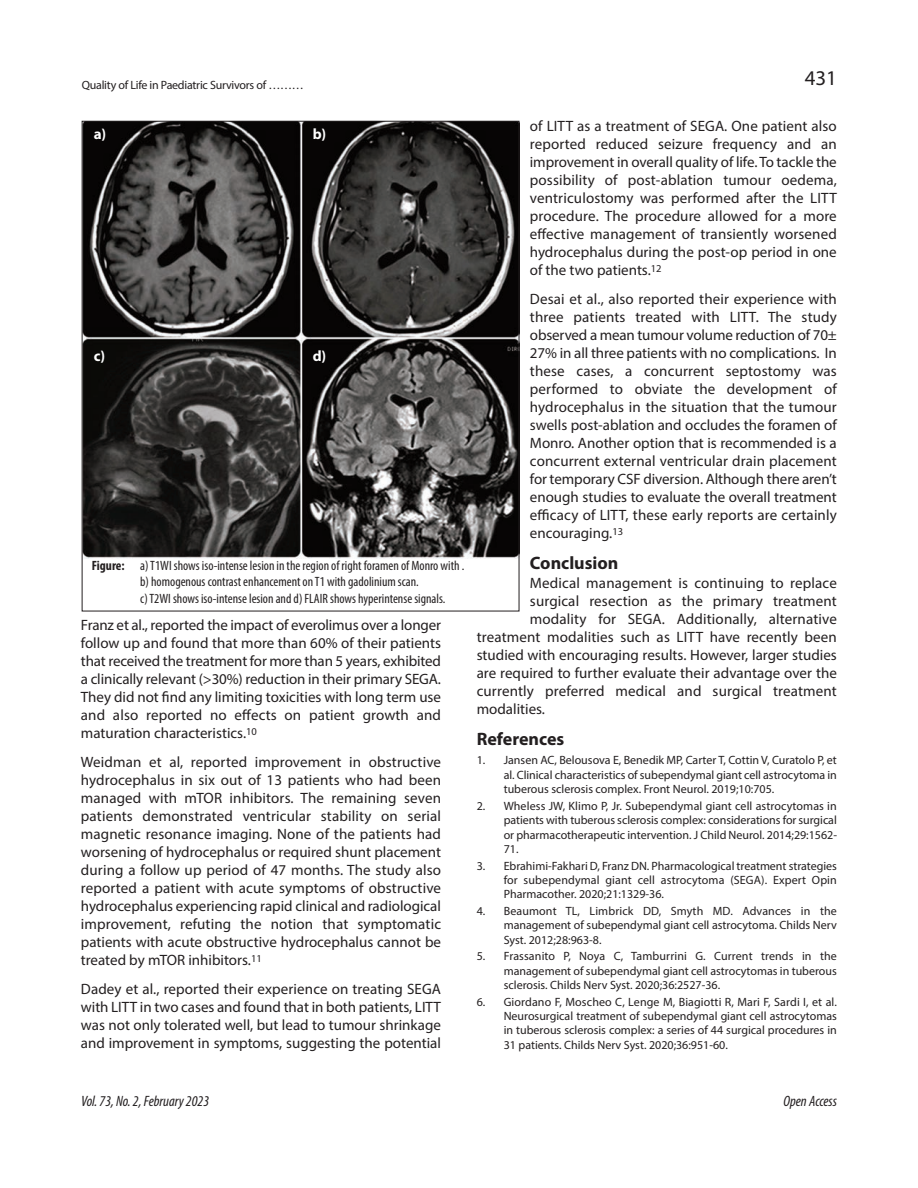
<style>
.page{position:relative;width:918px;height:1188px;background:#fff}
.page>*{position:absolute;margin:0;border:0;box-sizing:border-box;transform-origin:0 0}
.t1{font:21px "Myriad Pro";color:#231f20}
.t2{font:700 18px "Myriad Pro";color:#231f20}
.t3{font:15px/18px "Myriad Pro";color:#231f20;text-align:justify}
.t4{font:italic condensed 15px "Myriad Pro";color:#231f20}
.t5{font:700 15px "Myriad Pro";color:#fff}
.t6{font:condensed 13.5px/16.2px "Myriad Pro";color:#231f20}
.t7{font:12px/14.4px "Myriad Pro";color:#231f20;text-align:justify}
.t8{font:12px "Myriad Pro";letter-spacing:-.02em;color:#231f20}
.s1{font-weight:700}
</style>
<div class="page">
<img style="left:84px;top:123px;width:433px;height:436px">
<p class="t8" style="left:82px;top:81px;width:224px">Quality of Life in Paediatric Survivors of ………</p>
<p class="t5" style="left:94px;top:128px;width:14px">a)</p>
<p class="t5" style="left:313px;top:128px;width:15px">b)</p>
<p class="t5" style="left:94px;top:350px;width:13px">c)</p>
<p class="t5" style="left:313px;top:350px;width:15px">d)</p>
<p class="t6" style="left:140px;top:559px;width:326px;text-indent:-49px"><span class="s1">Figure:</span> a) T1WI shows iso-intense lesion in the region of right foramen of Monro with . b) homogenous contrast enhancement on T1 with gadolinium scan.<br>c) T2WI shows iso-intense lesion and d) FLAIR shows hyperintense signals.</p>
<p class="t3" style="left:81px;top:617px;width:362px">Franz et al., reported the impact of everolimus over a longer follow up and found that more than 60% of their patients that received the treatment for more than 5 years, exhibited a clinically relevant (&gt;30%) reduction in their primary SEGA.<br>They did not find any limiting toxicities with long term use and also reported no effects on patient growth and maturation characteristics.<sup>10</sup></p>
<p class="t3" style="left:81px;top:754px;width:362px">Weidman et al, reported improvement in obstructive hydrocephalus in six out of 13 patients who had been managed with mTOR inhibitors. The remaining seven patients demonstrated ventricular stability on serial magnetic resonance imaging. None of the patients had worsening of hydrocephalus or required shunt placement during a follow up period of 47 months. The study also reported a patient with acute symptoms of obstructive hydrocephalus experiencing rapid clinical and radiological improvement, refuting the notion that symptomatic patients with acute obstructive hydrocephalus cannot be treated by mTOR inhibitors.<sup>11</sup></p>
<p class="t3" style="left:81px;top:981px;width:362px">Dadey et al., reported their experience on treating SEGA with LITT in two cases and found that in both patients, LITT was not only tolerated well, but lead to tumour shrinkage and improvement in symptoms, suggesting the potential</p>
<h1 class="t1" style="left:805px;top:70px;width:34px">431</h1>
<p class="t3" style="left:530px;top:118px;width:308px">of LITT as a treatment of SEGA. One patient also reported reduced seizure frequency and an improvement in overall quality of life. To tackle the possibility of post-ablation tumour oedema, ventriculostomy was performed after the LITT procedure. The procedure allowed for a more effective management of transiently worsened hydrocephalus during the post-op period in one of the two patients.<sup>12</sup></p>
<p class="t3" style="left:530px;top:291px;width:308px">Desai et al., also reported their experience with three patients treated with LITT. The study observed a mean tumour volume reduction of 70± 27% in all three patients with no complications. In these cases, a concurrent septostomy was performed to obviate the development of hydrocephalus in the situation that the tumour swells post-ablation and occludes the foramen of Monro. Another option that is recommended is a concurrent external ventricular drain placement for temporary CSF diversion. Although there aren’t enough studies to evaluate the overall treatment efficacy of LITT, these early reports are certainly encouraging.<sup>13</sup></p>
<p class="t2" style="left:530px;top:556px;width:90px">Conclusion</p>
<p class="t3" style="left:530px;top:575px;width:308px">Medical management is continuing to replace</p>
<p class="t3" style="left:530px;top:593px;width:308px">surgical resection as the primary treatment</p>
<p class="t3" style="left:530px;top:611px;width:308px">modality for SEGA. Additionally, alternative</p>
<p class="t3" style="left:477px;top:629px;width:362px">treatment modalities such as LITT have recently been</p>
<p class="t3" style="left:477px;top:647px;width:362px">studied with encouraging results. However, larger studies</p>
<p class="t3" style="left:477px;top:665px;width:362px">are required to further evaluate their advantage over the</p>
<p class="t3" style="left:477px;top:683px;width:362px">currently preferred medical and surgical treatment</p>
<p class="t3" style="left:477px;top:701px;width:70px">modalities.</p>
<p class="t2" style="left:477px;top:732px;width:89px">References</p>
<p class="t7" style="left:504px;top:754px;width:335px;text-indent:-27px">1. Jansen AC, Belousova E, Benedik MP, Carter T, Cottin V, Curatolo P, et al. Clinical characteristics of subependymal giant cell astrocytoma in tuberous sclerosis complex. Front Neurol. 2019;10:705.</p>
<p class="t7" style="left:504px;top:800px;width:335px;text-indent:-27px">2. Wheless JW, Klimo P, Jr. Subependymal giant cell astrocytomas in patients with tuberous sclerosis complex: considerations for surgical or pharmacotherapeutic intervention. J Child Neurol. 2014;29:1562- 71.</p>
<p class="t7" style="left:504px;top:859px;width:335px;text-indent:-27px">3. Ebrahimi-Fakhari D, Franz DN. Pharmacological treatment strategies for subependymal giant cell astrocytoma (SEGA). Expert Opin Pharmacother. 2020;21:1329-36.</p>
<p class="t7" style="left:504px;top:905px;width:335px;text-indent:-27px">4. Beaumont TL, Limbrick DD, Smyth MD. Advances in the management of subependymal giant cell astrocytoma. Childs Nerv Syst. 2012;28:963-8.</p>
<p class="t7" style="left:504px;top:950px;width:335px;text-indent:-27px">5. Frassanito P, Noya C, Tamburrini G. Current trends in the management of subependymal giant cell astrocytomas in tuberous sclerosis. Childs Nerv Syst. 2020;36:2527-36.</p>
<p class="t7" style="left:504px;top:995px;width:335px;text-indent:-27px">6. Giordano F, Moscheo C, Lenge M, Biagiotti R, Mari F, Sardi I, et al.<br>Neurosurgical treatment of subependymal giant cell astrocytomas in tuberous sclerosis complex: a series of 44 surgical procedures in 31 patients. Childs Nerv Syst. 2020;36:951-60.</p>
<p class="t4" style="left:81px;top:1095px;width:130px">Vol. 73, No. 2, February 2023</p>
<p class="t4" style="left:783px;top:1095px;width:55px">Open Access</p>
</div>
